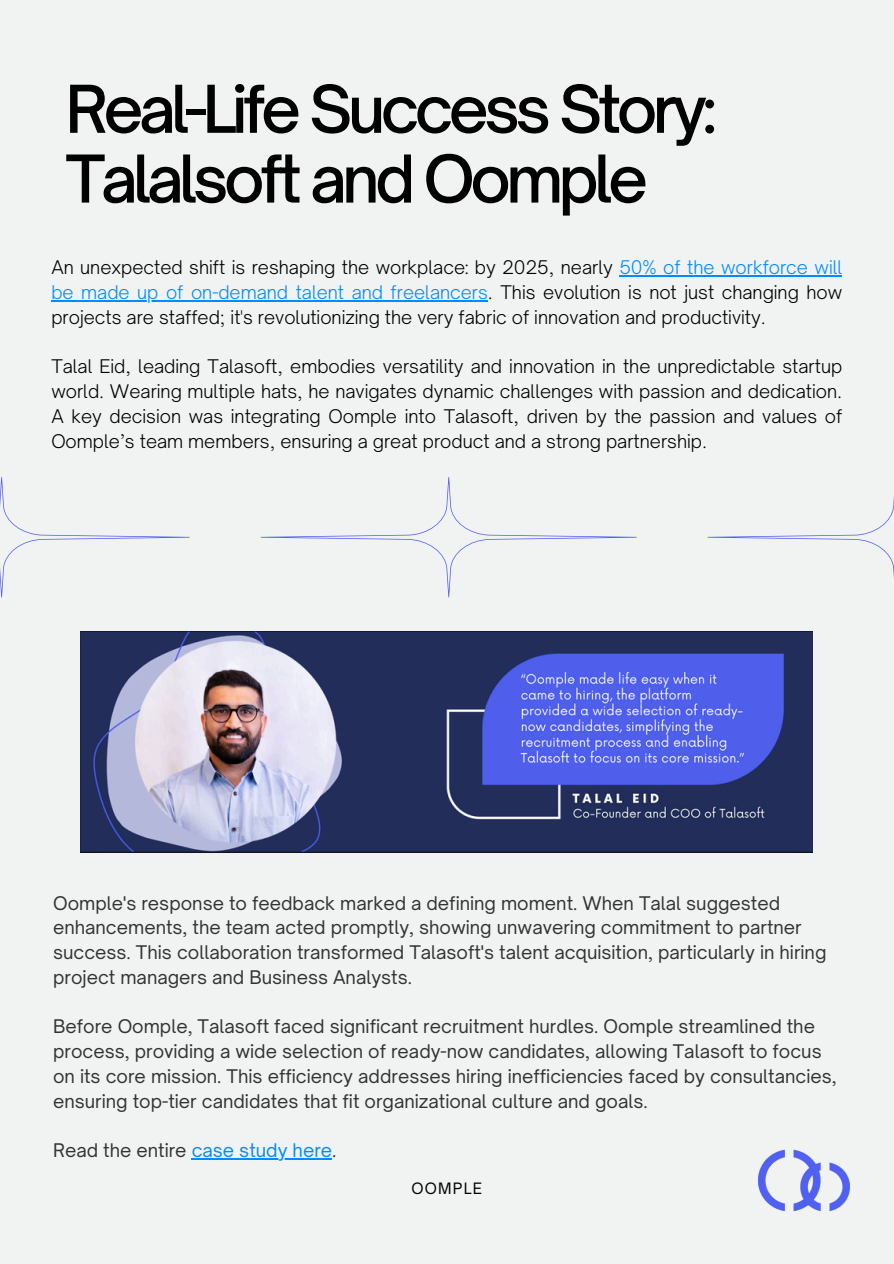
<style>
.page{position:relative;width:894px;height:1264px;background:#fff}
.page>*{position:absolute;margin:0;border:0;box-sizing:border-box;transform-origin:0 0}
.t1{font:500 63px/69.8px "Open Sauce One";letter-spacing:-.07em;color:#000}
.t2{font:18px/24.8px "Open Sauce One";color:#333}
.t3{font:300 18px/24.8px "Open Sauce One";color:#000}
.t4{font:15px "Open Sauce One";letter-spacing:.075em;color:#000}
.s1{color:#008cff}
</style>
<div class="page">
<div style="left:0;top:0;width:893px;height:1263px;background:#f1f2f2"></div>
<svg style="left:261px;top:477px;width:375px;height:120px"></svg>
<svg style="left:0;top:477px;width:189px;height:120px"></svg>
<svg style="left:707px;top:508px;width:186px;height:58px"></svg>
<img style="left:81px;top:631px;width:731px;height:221px">
<hr style="left:619px;top:275px;width:223px;height:1px;background:#008cff">
<hr style="left:51px;top:300px;width:437px;height:1px;background:#008cff">
<hr style="left:192px;top:1158px;width:140px;height:1px;background:#008cff">
<img style="left:758px;top:1149px;width:92px;height:62px">
<p class="t1" style="left:65px;top:74px;width:652px">Real-Life Success Story:<br>Talalsoft and Oomple</p>
<h2 class="t3" style="left:51px;top:255px;width:792px">An unexpected shift is reshaping the workplace: by 2025, nearly <span class="s1">50% of the workforce will</span></h2>
<h2 class="t3" style="left:51px;top:280px;width:792px"><span class="s1">be made up of on-demand talent and freelancers</span>. This evolution is not just changing how projects are staffed; it's revolutionizing the very fabric of innovation and productivity.</h2>
<h2 class="t3" style="left:51px;top:354px;width:792px">Talal Eid, leading Talasoft, embodies versatility and innovation in the unpredictable startup world. Wearing multiple hats, he navigates dynamic challenges with passion and dedication.</h2>
<p class="t3" style="left:51px;top:403px;width:792px">A key decision was integrating Oomple into Talasoft, driven by the passion and values of<br>Oomple’s team members, ensuring a great product and a strong partnership.</p>
<p class="t2" style="left:53px;top:890px;width:774px">Oomple's response to feedback marked a defining moment. When Talal suggested enhancements, the team acted promptly, showing unwavering commitment to partner success. This collaboration transformed Talasoft's talent acquisition, particularly in hiring project managers and Business Analysts.</p>
<h2 class="t2" style="left:53px;top:1014px;width:784px">Before Oomple, Talasoft faced significant recruitment hurdles. Oomple streamlined the process, providing a wide selection of ready-now candidates, allowing Talasoft to focus on its core mission. This efficiency addresses hiring inefficiencies faced by consultancies, ensuring top-tier candidates that fit organizational culture and goals.</h2>
<h2 class="t2" style="left:53px;top:1137px;width:285px">Read the entire <span class="s1">case study here</span>.</h2>
<p class="t4" style="left:411px;top:1178px;width:72px">OOMPLE</p>
</div>
